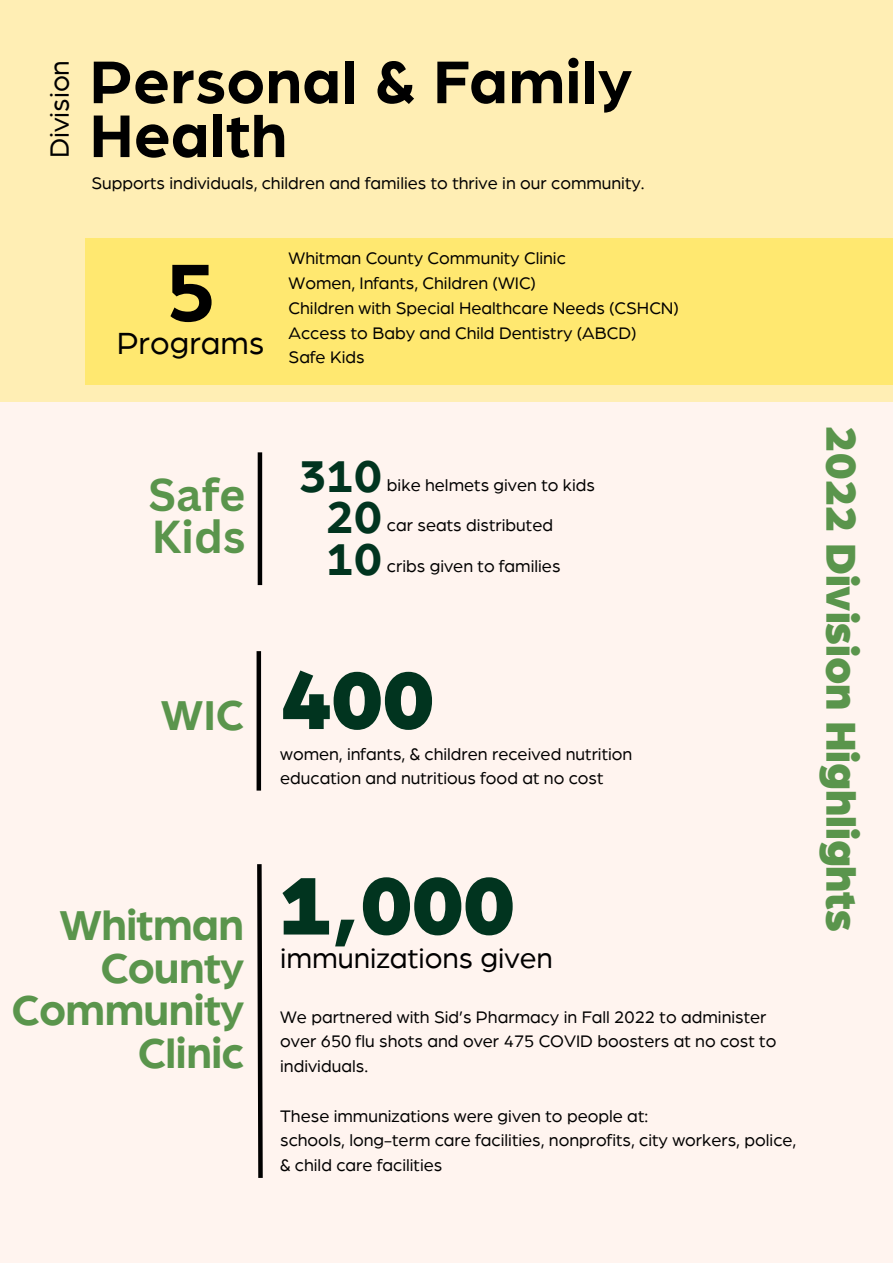
<style>
.page{position:relative;width:893px;height:1264px;background:#fff}
.page>*{position:absolute;margin:0;border:0;box-sizing:border-box;transform-origin:0 0}
.t1{font:900 86.85px "Arboria";color:#01341f}
.t2{font:700 86.85px "Arboria";color:#000}
.t3{font:700 64.05px "Arboria";color:#000}
.t4{font:700 48px/41.2px "Arboria";color:#01341f;text-align:center}
.t5{font:700 45px/42.8px "Arboria";letter-spacing:-.02em;color:#5a954c;text-align:right}
.t6{font:900 45px "Arboria";color:#5a954c}
.t7{font:700 45px/42.8px "Canva Sans";color:#5a954c}
.t8{font:33px "Arboria";color:#000}
.t9{font:30px "Arboria";color:#000}
.t10{font:28.5px "Arboria";color:#000}
.t11{font:18px/24.8px "Arboria";color:#000}
</style>
<div class="page">
<div style="left:0;top:0;width:892px;height:1262px;background:#fff4ef"></div>
<div style="left:0;top:0;width:892px;height:402px;background:#ffeeb4"></div>
<div style="left:85px;top:238px;width:807px;height:146px;background:#ffe86e"></div>
<hr style="left:258px;top:452px;width:4px;height:133px;background:#000">
<div style="left:256px;top:651px;width:5px;height:139px;background:#000"></div>
<svg style="left:257px;top:864px;width:6px;height:314px;background:#3f3c3b"></svg>
<h3 class="t10" style="left:46px;top:158px;width:100px;rotate:-90deg">Division</h3>
<h2 class="t3" style="left:89px;top:52px;width:544px">Personal &amp; Family</h2>
<h2 class="t3" style="left:89px;top:106px;width:200px">Health</h2>
<p class="t11" style="left:91px;top:171px;width:554px">Supports individuals, children and families to thrive in our community.</p>
<h1 class="t2" style="left:165px;top:252px;width:52px">5</h1>
<h3 class="t8" style="left:117px;top:328px;width:149px">Programs</h3>
<p class="t11" style="left:288px;top:247px;width:392px">Whitman County Community Clinic<br>Women, Infants, Children (WIC)<br>Children with Special Healthcare Needs (CSHCN)<br>Access to Baby and Child Dentistry (ABCD)<br>Safe Kids</p>
<h3 class="t7" style="left:148px;top:471px;width:98px">Safe<br>Kids</h3>
<h3 class="t5" style="left:161px;top:695px;width:85px">WIC</h3>
<h3 class="t5" style="left:12px;top:905px;width:234px">Whitman<br>County<br>Community<br>Clinic</h3>
<h3 class="t4" style="left:298px;top:457px;width:85px">310<br>20<br>10</h3>
<p class="t11" style="left:387px;top:473px;width:209px">bike helmets given to kids</p>
<p class="t11" style="left:387px;top:513px;width:168px">car seats distributed</p>
<p class="t11" style="left:387px;top:554px;width:175px">cribs given to families</p>
<h1 class="t1" style="left:280px;top:660px;width:155px">400</h1>
<p class="t11" style="left:280px;top:742px;width:353px">women, infants, &amp; children received nutrition education and nutritious food at no cost</p>
<h1 class="t1" style="left:280px;top:865px;width:236px">1,000</h1>
<h3 class="t9" style="left:280px;top:943px;width:274px">immunizations given</h3>
<p class="t11" style="left:280px;top:1004px;width:497px">We partnered with Sid’s Pharmacy in Fall 2022 to administer over 650 flu shots and over 475 COVID boosters at no cost to individuals.</p>
<p class="t11" style="left:280px;top:1103px;width:517px">These immunizations were given to people at:<br>schools, long-term care facilities, nonprofits, city workers, police, &amp; child care facilities</p>
<h3 class="t6" style="left:862px;top:426px;width:507px;rotate:90deg">2022 Division Highlights</h3>
</div>
